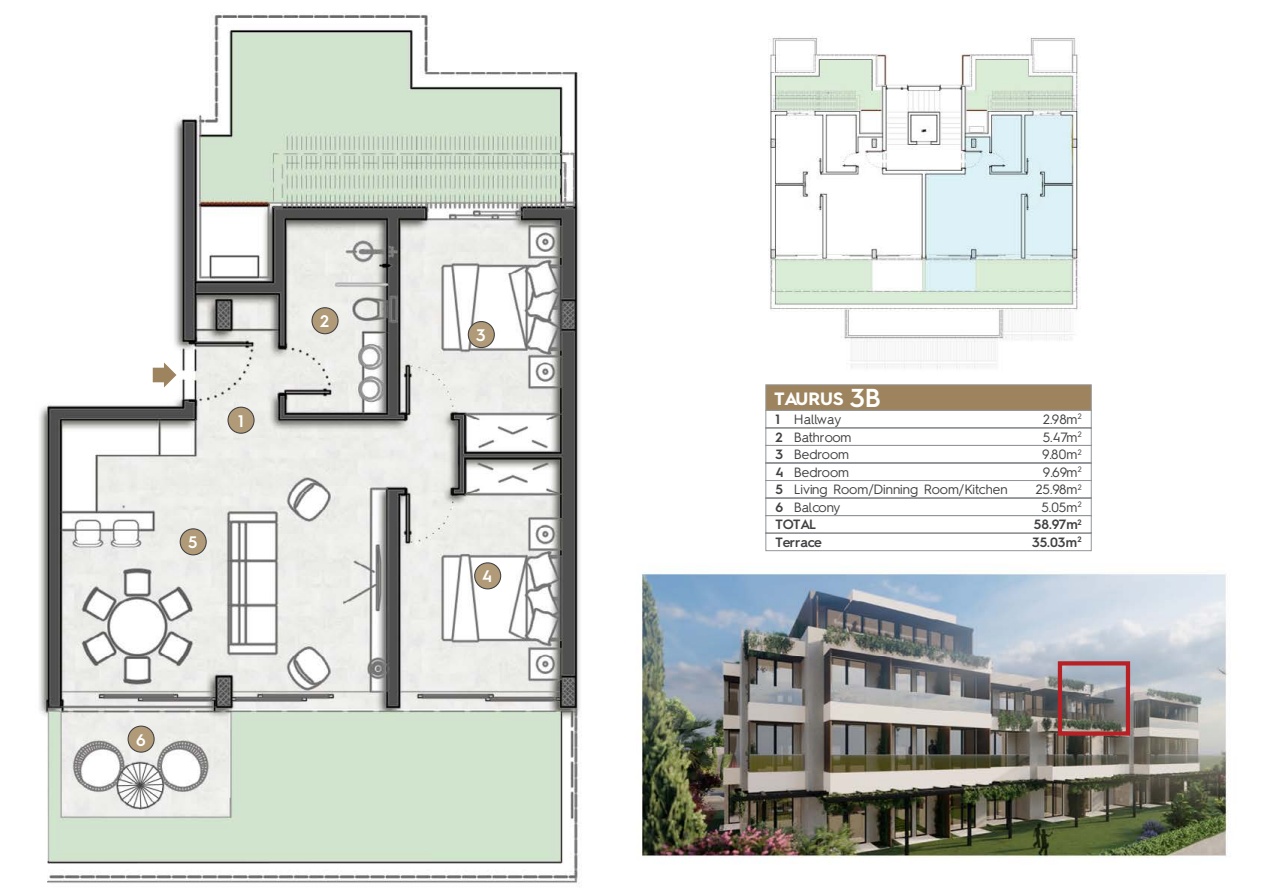
<style>
.page{position:relative;width:1263px;height:893px;background:#fff}
.page>*{position:absolute;margin:0;border:0;box-sizing:border-box;transform-origin:0 0}
.t1{font:700 17.85px "Hurme Geometric Sans 2";color:#fff}
.t2{font:600 16.8px "Hurme Geometric Sans 2";color:#fff}
.t3{font:13.5px/17.5px "Hurme Geometric Sans 2";color:#414042}
.t4{font:600 13.5px/17.5px "Hurme Geometric Sans 2";color:#414042}
.s1{font-weight:600;font-size:26.1px}
.s2{font-weight:600}
</style>
<div class="page">
<img style="left:39px;top:13px;width:1189px;height:874px">
<div style="left:228px;top:407px;width:26px;height:26px;background:#b09a77;border-radius:50%"></div>
<div style="left:227px;top:407px;width:28px;height:27px;border:1px solid #414042;border-radius:50%"></div>
<div style="left:312px;top:308px;width:26px;height:26px;background:#b09a77;border-radius:50%"></div>
<div style="left:311px;top:307px;width:28px;height:27px;border:1px solid #414042;border-radius:50%"></div>
<div style="left:468px;top:322px;width:26px;height:26px;background:#b09a77;border-radius:50%"></div>
<div style="left:468px;top:321px;width:27px;height:27px;border:1px solid #414042;border-radius:50%"></div>
<div style="left:475px;top:563px;width:26px;height:26px;background:#b09a77;border-radius:50%"></div>
<div style="left:474px;top:562px;width:27px;height:27px;border:1px solid #414042;border-radius:50%"></div>
<div style="left:180px;top:529px;width:26px;height:26px;background:#b09a77;border-radius:50%"></div>
<div style="left:180px;top:528px;width:27px;height:27px;border:1px solid #414042;border-radius:50%"></div>
<div style="left:128px;top:726px;width:26px;height:26px;background:#b09a77;border-radius:50%"></div>
<div style="left:128px;top:726px;width:27px;height:27px;border:1px solid #414042;border-radius:50%"></div>
<svg style="left:153px;top:362px;width:23px;height:25px"></svg>
<div style="left:1058px;top:661px;width:72px;height:75px;border:4px solid #b72126"></div>
<div style="left:765px;top:384px;width:327px;height:27px;background:#9d845e;border:1px solid #939598"></div>
<svg style="left:765px;top:410px;width:327px;height:141px"></svg>
<p class="t2" style="left:238px;top:409px;width:7px">1</p>
<p class="t2" style="left:188px;top:531px;width:11px">5</p>
<p class="t2" style="left:136px;top:728px;width:11px">6</p>
<p class="t2" style="left:320px;top:309px;width:11px">2</p>
<p class="t2" style="left:476px;top:323px;width:11px">3</p>
<p class="t2" style="left:482px;top:565px;width:12px">4</p>
<h1 class="t1" style="left:775px;top:386px;width:108px">TAURUS <span class="s1">3B</span></h1>
<p class="t3" style="left:794px;top:410px;width:215px">Hallway<br>Bathroom<br>Bedroom<br>Bedroom<br>Living Room/Dinning Room/Kitchen<br>Balcony</p>
<p class="t3" style="left:1032px;top:410px;width:51px;text-align:right">2.98m<sup>2<br></sup>5.47m<sup>2<br></sup>9.80m<sup>2<br></sup>9.69m<sup>2<br></sup>25.98m<sup>2<br></sup>5.05m<sup>2<br></sup><span class="s2">58.97m</span><sup>2<br></sup><span class="s2">35.03m</span><sup>2</sup></p>
<p class="t4" style="left:775px;top:410px;width:48px">1<br>2<br>3<br>4<br>5<br>6<br>TOTAL<br>Terrace</p>
</div>
